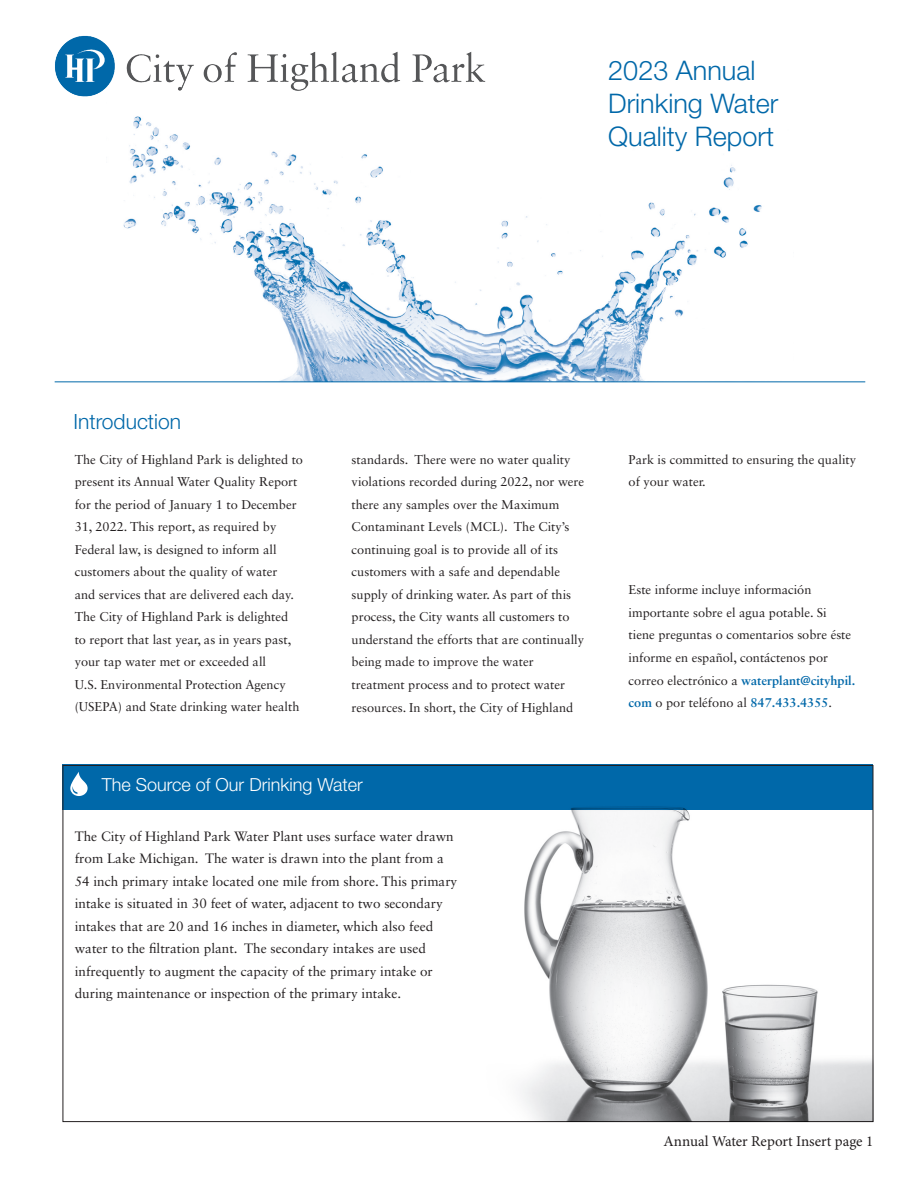
<style>
.page{position:relative;width:919px;height:1189px;background:#fff}
.page>*{position:absolute;margin:0;border:0;box-sizing:border-box;transform-origin:0 0}
.t1{font:300 27px/33px "Helvetica Neue LT Std";color:#0068a9}
.t2{font:300 21px "Helvetica Neue LT Std";color:#0068a9}
.t3{font:300 18px "Helvetica Neue LT Std";color:#fff}
.t4{font:15px "Minion Pro";color:#231f20}
.t5{font:13.5px/22.5px "Sabon LT Std";color:#231f20}
.t6{font:12.75px/22.5px "Sabon LT Std";color:#231f20}
.s1{font-weight:700;color:#0068a9}
</style>
<div class="page">
<div style="left:63px;top:764px;width:809px;height:45px;background:#0068a9"></div>
<img style="left:123px;top:116px;width:639px;height:265px">
<img style="left:55px;top:35px;width:431px;height:62px">
<svg style="left:70px;top:772px;width:17px;height:23px"></svg>
<hr style="left:55px;top:381px;width:809px;height:1px;background:#0068a9">
<img style="left:486px;top:806px;width:386px;height:315px">
<h2 class="t2" style="left:73px;top:408px;width:109px">Introduction</h2>
<h1 class="t1" style="left:608px;top:54px;width:172px">2023 Annual<br>Drinking Water<br>Quality Report</h1>
<p class="t6" style="left:75px;top:448px;width:230px">The City of Highland Park is delighted to present its Annual Water Quality Report for the period of January 1 to December 31, 2022. This report, as required by Federal law, is designed to inform all customers about the quality of water<br>and services that are delivered each day.<br>The City of Highland Park is delighted<br>to report that last year, as in years past, your tap water met or exceeded all<br>U.S. Environmental Protection Agency (USEPA) and State drinking water health</p>
<p class="t6" style="left:351px;top:448px;width:234px">standards. There were no water quality violations recorded during 2022, nor were there any samples over the Maximum Contaminant Levels (MCL). The City’s continuing goal is to provide all of its customers with a safe and dependable supply of drinking water. As part of this process, the City wants all customers to understand the efforts that are continually being made to improve the water treatment process and to protect water resources. In short, the City of Highland</p>
<p class="t6" style="left:628px;top:448px;width:229px">Park is committed to ensuring the quality of your water.</p>
<p class="t6" style="left:628px;top:578px;width:228px">Este informe incluye información importante sobre el agua potable. Si tiene preguntas o comentarios sobre éste informe en español, contáctenos por correo electrónico a <span class="s1">waterplant@cityhpil. com</span> o por teléfono al <span class="s1">847.433.4355</span>.</p>
<h3 class="t3" style="left:102px;top:773px;width:262px">The Source of Our Drinking Water</h3>
<p class="t5" style="left:75px;top:824px;width:384px">The City of Highland Park Water Plant uses surface water drawn from Lake Michigan. The water is drawn into the plant from a 54 inch primary intake located one mile from shore. This primary intake is situated in 30 feet of water, adjacent to two secondary intakes that are 20 and 16 inches in diameter, which also feed water to the filtration plant. The secondary intakes are used infrequently to augment the capacity of the primary intake or during maintenance or inspection of the primary intake.</p>
<p class="t4" style="left:663px;top:1130px;width:211px">Annual Water Report Insert page 1</p>
</div>
